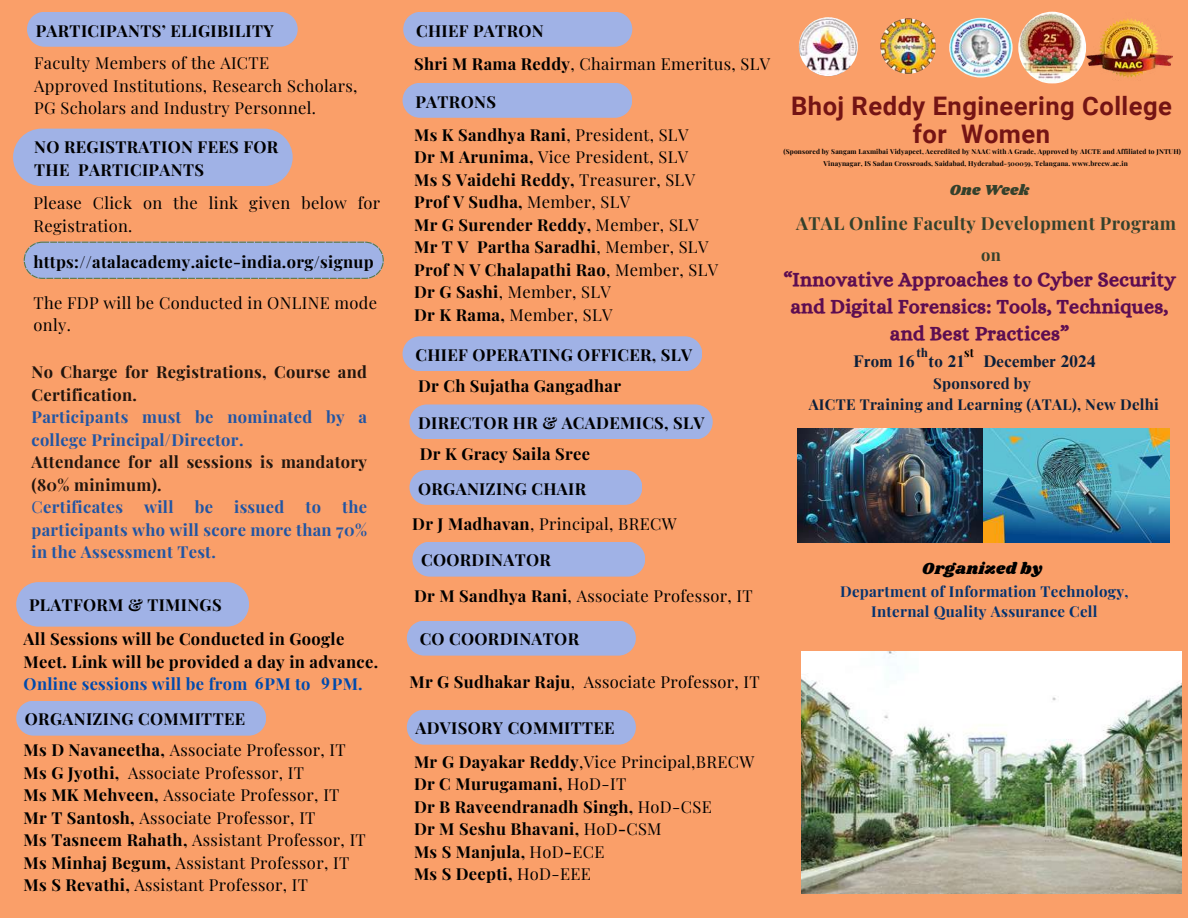
<style>
.page{position:relative;width:1188px;height:918px;background:#fa9f69}
.page>*{position:absolute;margin:0;border:0;box-sizing:border-box;transform-origin:0 0}
.t1{font:700 25.5px/28.2px "Roboto";letter-spacing:.02em;color:#741414;text-align:center}
.t2{font:19.95px/27px "CA Generated";letter-spacing:.02em;color:#5d0d51;text-align:center}
.t3{font:700 18px "Playfair Display";letter-spacing:.02em;color:#34412c}
.t4{font:700 16.8px "Times NRMT Pro";letter-spacing:.02em;color:#0d203a}
.t5{font:700 16.5px/22.5px "Playfair Display";letter-spacing:.02em;color:#000}
.t6{font:16.5px/22.5px "Playfair Display";letter-spacing:.02em;color:#000}
.t7{font:700 16.5px/22.5px "Playfair Display";letter-spacing:.02em;color:#004aad}
.t8{font:16.5px "Shrikhand";letter-spacing:.02em;color:#000}
.t9{font:700 16.5px "Playfair Display";color:#34412c}
.t10{font:700 15px/20.2px "Playfair Display";letter-spacing:.02em;color:#053370;text-align:center}
.t11{font:700 15px/20.2px "Playfair Display";letter-spacing:.02em;color:#0d203a;text-align:center}
.t12{font:15px "Shrikhand";letter-spacing:.02em;color:#34412c}
.t13{font:700 13.2px "Times NRMT Pro";color:#0d203a}
.t14{font:700 11.85px "Playfair Display";color:#000}
.t15{font:700 6.75px "Playfair Display";letter-spacing:.02em;color:#000}
.s1{font-weight:400;color:#004aad}
.s2{color:#004aad}
.s3{font-family:"Times NRMT Pro";color:#004aad}
.s4{font-weight:700}
.s5{font-weight:400}
</style>
<div class="page">
<img style="left:802px;top:651px;width:379px;height:242px">
<div style="left:27px;top:12px;width:271px;height:35px;background:#a0b2e6"></div>
<div style="left:13px;top:129px;width:280px;height:57px;background:#a0b2e6;border-radius:29px"></div>
<div style="left:16px;top:701px;width:250px;height:35px;background:#a0b2e6"></div>
<div style="left:403px;top:83px;width:229px;height:35px;background:#a0b2e6"></div>
<div style="left:403px;top:12px;width:229px;height:35px;background:#a0b2e6"></div>
<div style="left:409px;top:470px;width:233px;height:35px;background:#a0b2e6"></div>
<div style="left:412px;top:542px;width:233px;height:35px;background:#a0b2e6"></div>
<div style="left:407px;top:621px;width:229px;height:35px;background:#a0b2e6"></div>
<div style="left:407px;top:710px;width:229px;height:35px;background:#a0b2e6"></div>
<img style="left:880px;top:18px;width:56px;height:56px;border-radius:50%">
<img style="left:799px;top:17px;width:59px;height:59px;border-radius:50%">
<img style="left:1086px;top:0;width:88px;height:96px;border-radius:50%">
<img style="left:949px;top:18px;width:63px;height:60px;border-radius:50%">
<img style="left:1018px;top:12px;width:68px;height:72px;border-radius:50%">
<svg style="left:24px;top:242px;width:360px;height:37px"></svg>
<div style="left:16px;top:582px;width:233px;height:45px;background:#a0b2e6;border-radius:22px"></div>
<div style="left:403px;top:336px;width:299px;height:35px;background:#a0b2e6"></div>
<div style="left:409px;top:404px;width:304px;height:35px;background:#a0b2e6"></div>
<img style="left:798px;top:428px;width:371px;height:114px">
<p class="t5" style="left:36px;top:18px;width:239px">PARTICIPANTS’ ELIGIBILITY</p>
<p class="t6" style="left:34px;top:51px;width:325px">Faculty Members of the AICTE<br>Approved Institutions, Research Scholars,<br>PG Scholars and Industry Personnel.</p>
<p class="t5" style="left:34px;top:135px;width:246px">NO REGISTRATION FEES FOR<br>THE PARTICIPANTS</p>
<p class="t6" style="left:33px;top:191px;width:348px">Please Click on the link given below for<br>Registration.</p>
<p class="t5" style="left:33px;top:249px;width:342px">https://atalacademy.aicte-india.org/signup</p>
<p class="t6" style="left:33px;top:291px;width:345px">The FDP will be Conducted in ONLINE mode only.</p>
<p class="t5" style="left:32px;top:360px;width:337px">No Charge for Registrations, Course and<br>Certification.</p>
<p class="t7" style="left:32px;top:405px;width:337px">Participants must be nominated by a college Principal/Director.</p>
<p class="t5" style="left:32px;top:450px;width:337px">Attendance for all sessions is mandatory (80% minimum).<br><span class="s1">C</span><span class="s2">ertificates</span></p>
<p class="t7" style="left:144px;top:495px;width:31px">will</p>
<p class="t7" style="left:195px;top:495px;width:20px">be</p>
<p class="t7" style="left:234px;top:495px;width:52px">issued</p>
<p class="t7" style="left:306px;top:495px;width:17px">to</p>
<p class="t7" style="left:32px;top:495px;width:337px;text-align:justify;text-indent:311px">the participants who will score more than 70% in the Assessment Test.</p>
<p class="t5" style="left:29px;top:593px;width:194px">PLATFORM &amp; TIMINGS</p>
<p class="t5" style="left:24px;top:627px;width:356px">All Sessions will be Conducted in Google<br>Meet. Link will be provided a day in advance.<br><span class="s2">Online sessions will be from</span> <span class="s3">6</span><span class="s2">PM to</span> <span class="s3">9</span><span class="s2">PM.</span></p>
<p class="t5" style="left:25px;top:707px;width:222px">ORGANIZING COMMITTEE</p>
<p class="t6" style="left:24px;top:738px;width:344px"><span class="s4">Ms D Navaneetha,</span> Associate Professor, IT <span class="s4">Ms G Jyothi,</span> Associate Professor, IT<br><span class="s4">Ms MK Mehveen,</span> Associate Professor, IT <span class="s4">Mr T Santosh,</span> Associate Professor, IT<br><span class="s4">Ms Tasneem Rahath,</span> Assistant Professor, IT <span class="s4">Ms Minhaj Begum,</span> Assistant Professor, IT <span class="s4">Ms S Revathi,</span> Assistant Professor, IT</p>
<p class="t5" style="left:416px;top:18px;width:129px">CHIEF PATRON</p>
<p class="t6" style="left:414px;top:52px;width:357px"><span class="s4">Shri M Rama Reddy</span>, Chairman Emeritus, SLV</p>
<p class="t5" style="left:415px;top:89px;width:82px">PATRONS</p>
<p class="t5" style="left:414px;top:123px;width:305px">Ms K Sandhya Rani<span class="s5">, President, SLV<br></span>Dr M Arunima, <span class="s5">Vice President, SLV<br></span>Ms S Vaidehi Reddy, <span class="s5">Treasurer, SLV<br></span>Prof V Sudha, <span class="s5">Member, SLV<br></span>Mr G Surender Reddy, <span class="s5">Member, SLV<br></span>Mr T V Partha Saradhi<span class="s5">, Member, SLV<br></span>Prof N V Chalapathi Rao<span class="s5">, Member, SLV<br></span>Dr G Sashi<span class="s5">, Member, SLV<br></span>Dr K Rama, <span class="s5">Member, SLV</span></p>
<p class="t5" style="left:415px;top:343px;width:278px">CHIEF OPERATING OFFICER, SLV</p>
<p class="t5" style="left:418px;top:374px;width:204px">Dr Ch Sujatha Gangadhar</p>
<p class="t5" style="left:418px;top:411px;width:288px">DIRECTOR HR &amp; ACADEMICS, SLV</p>
<p class="t5" style="left:420px;top:442px;width:172px">Dr K Gracy Saila Sree</p>
<p class="t5" style="left:418px;top:477px;width:170px">ORGANIZING CHAIR</p>
<p class="t6" style="left:412px;top:512px;width:266px"><span class="s4">Dr J Madhavan</span>, Principal, BRECW</p>
<p class="t5" style="left:421px;top:548px;width:131px">COORDINATOR</p>
<p class="t6" style="left:414px;top:584px;width:340px"><span class="s4">Dr M Sandhya Rani</span>, Associate Professor, IT</p>
<p class="t5" style="left:420px;top:627px;width:161px">CO COORDINATOR</p>
<p class="t6" style="left:409px;top:670px;width:352px"><span class="s4">Mr G Sudhakar Raju</span>, Associate Professor, IT</p>
<p class="t5" style="left:416px;top:716px;width:201px">ADVISORY COMMITTEE</p>
<p class="t5" style="left:414px;top:750px;width:342px">Mr G Dayakar Reddy<span class="s5">,Vice Principal,BRECW<br></span>Dr C Murugamani, <span class="s5">HoD-IT<br></span>Dr B Raveendranadh Singh, <span class="s5">HoD-CSE<br></span>Dr M Seshu Bhavani, <span class="s5">HoD</span>-<span class="s5">CSM<br></span>Ms S Manjula, <span class="s5">HoD</span>-<span class="s5">ECE<br></span>Ms S Deepti, <span class="s5">HoD-EEE</span></p>
<h1 class="t1" style="left:791px;top:92px;width:383px">Bhoj Reddy Engineering College for Women</h1>
<p class="t15" style="left:784px;top:147px;width:399px">(Sponsored by Sangam Laxmibai Vidyapeet, Accredited by NAAC with A Grade, Approved by AICTE and Affiliated to JNTUH)</p>
<p class="t12" style="left:950px;top:180px;width:81px">One Week</p>
<p class="t15" style="left:824px;top:158px;width:306px">Vinaynagar, IS Sadan Crossroads, Saidabad, Hyderabad-500059, Telangana. www.brecw.ac.in</p>
<p class="t3" style="left:796px;top:210px;width:381px">ATAL Online Faculty Development Program</p>
<p class="t9" style="left:981px;top:243px;width:21px">on</p>
<p class="t2" style="left:784px;top:266px;width:394px">“Innovative Approaches to Cyber Security and Digital Forensics: Tools, Techniques, and Best Practices”</p>
<p class="t11" style="left:809px;top:373px;width:352px">Sponsored by<br>AICTE Training and Learning (ATAL), New Delhi</p>
<p class="t13" style="left:916px;top:347px;width:13px">th</p>
<p class="t14" style="left:964px;top:345px;width:11px">st</p>
<p class="t4" style="left:854px;top:355px;width:243px">From 16 to 21 December 2024</p>
<p class="t8" style="left:922px;top:557px;width:121px">Organized by</p>
<p class="t10" style="left:840px;top:581px;width:290px">Department of Information Technology,<br>Internal Quality Assurance Cell</p>
</div>
